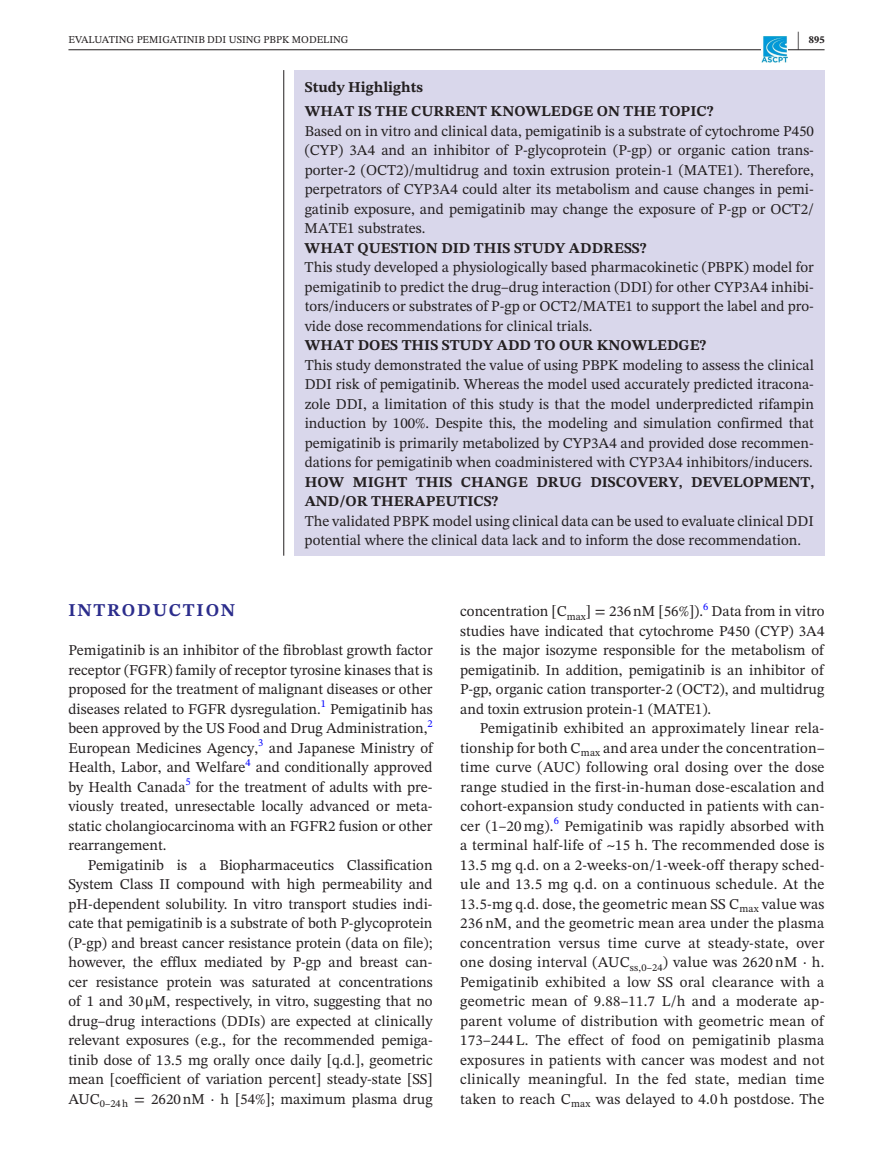
<style>
.page{position:relative;width:893px;height:1174px;background:#fff}
.page>*{position:absolute;margin:0;border:0;box-sizing:border-box;transform-origin:0 0}
.t1{font:700 21px "STIX Two Text";color:#231f20;scale:.42 1}
.t2{font:700 18px "STIX Two Text";letter-spacing:.1em;color:#2c2d8c}
.t3{font:15px/19.5px "STIX Two Text";color:#231f20;text-align:justify}
.t4{font:700 15px/24px "STIX Two Text";color:#231f20}
.t5{font:10.5px "STIX Two Text";color:#231f20}
.t6{font:10.5px "STIX Two Text";color:#00f}
.t7{font:700 10.5px "STIX Two Text";color:#231f20}
.s1{font-family:"STIX"}
</style>
<div class="page">
<hr style="left:68px;top:49px;width:756px;height:1px;background:#231f20">
<img style="left:762px;top:37px;width:25px;height:25px">
<div style="left:294px;top:70px;width:530px;height:485px;background:#d9d7eb"></div>
<hr style="left:283px;top:70px;width:1px;height:485px;background:#231f20">
<h1 class="t1" style="left:797px;top:24px;width:8px">|</h1>
<p class="t5" style="left:68px;top:32px;width:282px">EVALUATING PEMIGATINIB DDI USING PBPK MODELING</p>
<p class="t7" style="left:809px;top:32px;width:17px">895</p>
<p class="t4" style="left:305px;top:75px;width:410px">Study Highlights<br>WHAT IS THE CURRENT KNOWLEDGE ON THE TOPIC?</p>
<p class="t3" style="left:305px;top:121px;width:511px">Based on in vitro and clinical data, pemigatinib is a substrate of cytochrome P450 (CYP) 3A4 and an inhibitor of P-glycoprotein (P-gp) or organic cation trans&shy;porter-2 (OCT2)/multidrug and toxin extrusion protein-1 (MATE1). Therefore, perpetrators of CYP3A4 could alter its metabolism and cause changes in pemi&shy;gatinib exposure, and pemigatinib may change the exposure of P-gp or OCT2/ MATE1 substrates.</p>
<p class="t4" style="left:305px;top:236px;width:344px">WHAT QUESTION DID THIS STUDY ADDRESS?</p>
<p class="t3" style="left:305px;top:257px;width:511px">This study developed a physiologically based pharmacokinetic (PBPK) model for pemigatinib to predict the drug–drug interaction (DDI) for other CYP3A4 inhibi&shy;tors/inducers or substrates of P-gp or OCT2/MATE1 to support the label and pro&shy;vide dose recommendations for clinical trials.</p>
<p class="t4" style="left:305px;top:333px;width:403px">WHAT DOES THIS STUDY ADD TO OUR KNOWLEDGE?</p>
<p class="t3" style="left:305px;top:355px;width:511px">This study demonstrated the value of using PBPK modeling to assess the clinical DDI risk of pemigatinib. Whereas the model used accurately predicted itracona&shy;zole DDI, a limitation of this study is that the model underpredicted rifampin induction by 100%. Despite this, the modeling and simulation confirmed that pemigatinib is primarily metabolized by CYP3A4 and provided dose recommen&shy;dations for pemigatinib when coadministered with CYP3A4 inhibitors/inducers.</p>
<p class="t4" style="left:305px;top:472px;width:511px;line-height:19.5px">HOW MIGHT THIS CHANGE DRUG DISCOVERY, DEVELOPMENT,<br>AND/OR THERAPEUTICS?</p>
<p class="t3" style="left:305px;top:511px;width:511px">The validated PBPK model using clinical data can be used to evaluate clinical DDI potential where the clinical data lack and to inform the dose recommendation.</p>
<p class="t2" style="left:68px;top:597px;width:168px">INTRODUCTION</p>
<p class="t3" style="left:68px;top:640px;width:366px">Pemigatinib is an inhibitor of the fibroblast growth factor receptor (FGFR) family of receptor tyrosine kinases that is proposed for the treatment of malignant diseases or other diseases related to FGFR dysregulation.</p>
<p class="t6" style="left:321px;top:696px;width:7px">1</p>
<p class="t3" style="left:68px;top:699px;width:366px;text-indent:262px">Pemigatinib has been approved by the US Food and Drug Administration,</p>
<p class="t6" style="left:427px;top:715px;width:7px">2</p>
<p class="t3" style="left:68px;top:738px;width:191px">European Medicines Agency,</p>
<p class="t6" style="left:258px;top:735px;width:7px">3</p>
<p class="t3" style="left:269px;top:738px;width:165px">and Japanese Ministry of</p>
<p class="t3" style="left:68px;top:757px;width:179px">Health, Labor, and Welfare</p>
<p class="t6" style="left:246px;top:754px;width:7px">4</p>
<p class="t3" style="left:256px;top:757px;width:178px">and conditionally approved</p>
<p class="t3" style="left:68px;top:777px;width:119px">by Health Canada</p>
<p class="t6" style="left:186px;top:774px;width:7px">5</p>
<p class="t3" style="left:68px;top:777px;width:366px;text-indent:127px">for the treatment of adults with pre&shy;viously treated, unresectable locally advanced or meta&shy;static cholangiocarcinoma with an FGFR2 fusion or other rearrangement.</p>
<p class="t3" style="left:68px;top:855px;width:366px;text-indent:20px">Pemigatinib is a Biopharmaceutics Classification System Class II compound with high permeability and pH-dependent solubility. In vitro transport studies indi&shy;cate that pemigatinib is a substrate of both P-glycoprotein (P-gp) and breast cancer resistance protein (data on file); however, the efflux mediated by P-gp and breast can&shy;cer resistance protein was saturated at concentrations of 1 and 30<span class="s1">μ</span>M, respectively, in vitro, suggesting that no drug–drug interactions (DDIs) are expected at clinically relevant exposures (e.g., for the recommended pemiga&shy;tinib dose of 13.5 mg orally once daily [q.d.], geometric mean [coefficient of variation percent] steady-state [SS] AUC<sub>0–24h</sub> = 2620nM · h [54%]; maximum plasma drug</p>
<p class="t3" style="left:460px;top:601px;width:244px">concentration [C<sub>max</sub>] = 236nM [56%]).</p>
<p class="t6" style="left:703px;top:598px;width:7px">6</p>
<p class="t3" style="left:460px;top:601px;width:366px;text-indent:251px">Data from in vitro studies have indicated that cytochrome P450 (CYP) 3A4 is the major isozyme responsible for the metabolism of pemigatinib. In addition, pemigatinib is an inhibitor of P-gp, organic cation transporter-2 (OCT2), and multidrug and toxin extrusion protein-1 (MATE1).</p>
<p class="t3" style="left:460px;top:718px;width:366px;text-indent:20px">Pemigatinib exhibited an approximately linear rela&shy;tionship for both C<sub>max</sub> and area under the concentration– time curve (AUC) following oral dosing over the dose range studied in the first-in-human dose-escalation and cohort-expansion study conducted in patients with can&shy;cer (1–20 mg).</p>
<p class="t6" style="left:554px;top:813px;width:7px">6</p>
<p class="t3" style="left:460px;top:816px;width:366px;text-indent:104px">Pemigatinib was rapidly absorbed with a terminal half-life of ~15 h. The recommended dose is 13.5 mg q.d. on a 2-weeks-on/1-week-off therapy sched&shy;ule and 13.5 mg q.d. on a continuous schedule. At the 13.5-mg q.d. dose, the geometric mean SS C<sub>max</sub> value was 236 nM, and the geometric mean area under the plasma concentration versus time curve at steady-state, over one dosing interval (AUC<sub>ss,0–24</sub>) value was 2620 nM · h.<br>Pemigatinib exhibited a low SS oral clearance with a geometric mean of 9.88–11.7 L/h and a moderate ap&shy;parent volume of distribution with geometric mean of 173–244 L. The effect of food on pemigatinib plasma exposures in patients with cancer was modest and not clinically meaningful. In the fed state, median time taken to reach C<sub>max</sub> was delayed to 4.0 h postdose. The</p>
</div>
